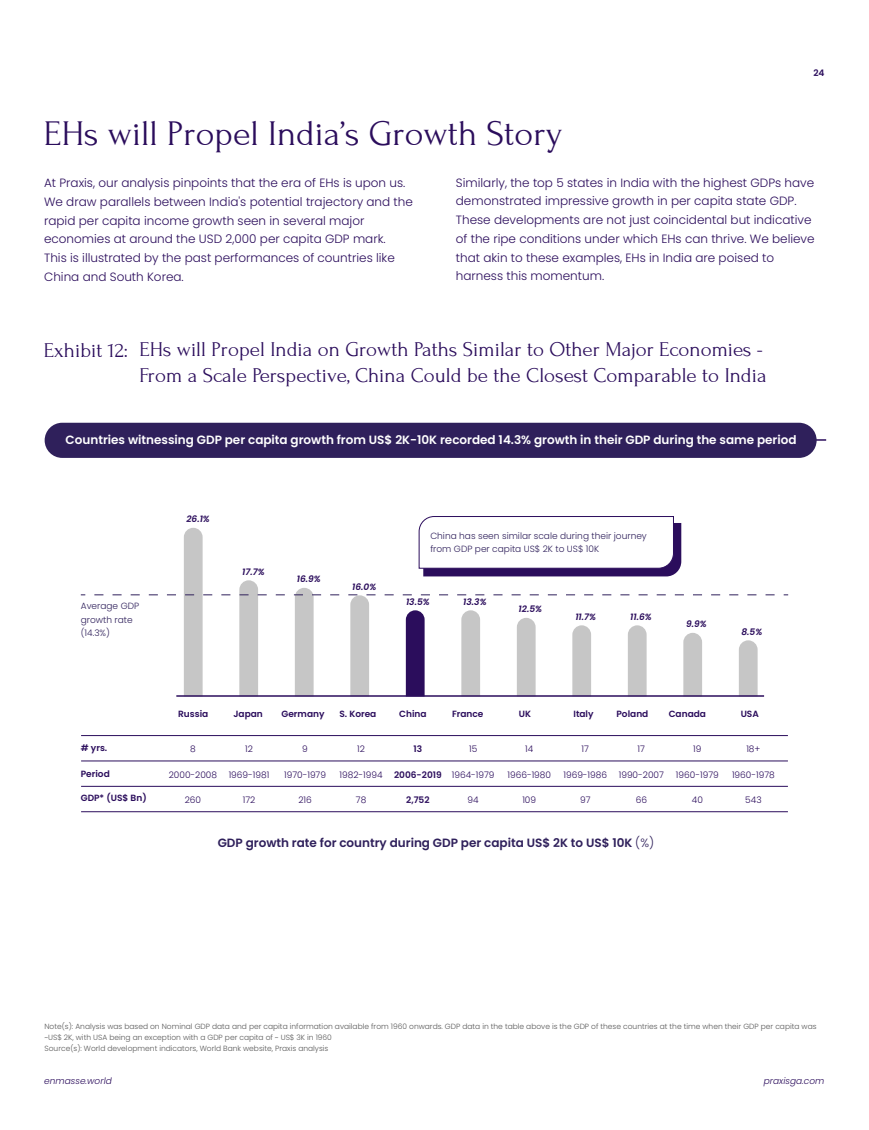
<style>
.page{position:relative;width:869px;height:1130px;background:#fff}
.page>*{position:absolute;margin:0;border:0;box-sizing:border-box;transform-origin:0 0}
.t1{font:36px "Forum";color:#2b0d5c}
.t2{font:21px/25.2px "Forum";color:#2b0d5c;text-align:right}
.t3{font:300 12px/18.8px "Poppins";color:#2b0d5c}
.t4{font:600 12px "Poppins";color:#fff}
.t5{font:600 12px "Poppins";color:#2f205b}
.t6{font:300 9px "Poppins";color:#2b0d5c}
.t7{font:300 9px/13.5px "Poppins";color:#2f205b}
.t8{font:600 9px "Poppins";color:#2b0d5c}
.t9{font:italic 600 9px "Poppins";color:#2b0d5c}
.t10{font:italic 300 9px "Poppins";color:#2b0d5c}
.t11{font:300 7.5px/10.5px "Poppins";color:#595959}
.s1{font-weight:300}
</style>
<div class="page">
<hr style="left:560px;top:439px;width:266px;height:2px;background:#2b0d5c">
<div style="left:45px;top:423px;width:771px;height:35px;background:#2f205b;border-radius:18px"></div>
<hr style="left:81px;top:735px;width:706px;height:1px;background:#2b0d5c">
<hr style="left:81px;top:760px;width:706px;height:1px;background:#2b0d5c">
<hr style="left:81px;top:786px;width:706px;height:1px;background:#2b0d5c">
<hr style="left:81px;top:811px;width:706px;height:1px;background:#2b0d5c">
<svg style="left:94px;top:516px;width:694px;height:180px"></svg>
<p class="t8" style="left:813px;top:67px;width:13px">24</p>
<h1 class="t1" style="left:44px;top:114px;width:520px">EHs will Propel India’s Growth Story</h1>
<p class="t3" style="left:44px;top:173px;width:370px">At Praxis, our analysis pinpoints that the era of EHs is upon us.<br>We draw parallels between India's potential trajectory and the rapid per capita income growth seen in several major economies at around the USD 2,000 per capita GDP mark.<br>This is illustrated by the past performances of countries like China and South Korea.</p>
<p class="t3" style="left:456px;top:173px;width:360px">Similarly, the top 5 states in India with the highest GDPs have demonstrated impressive growth in per capita state GDP.<br>These developments are not just coincidental but indicative of the ripe conditions under which EHs can thrive. We believe that akin to these examples, EHs in India are poised to harness this momentum.</p>
<h2 class="t2" style="left:44px;top:337px;width:724px">Exhibit 12: EHs will Propel India on Growth Paths Similar to Other Major Economies -<br>From a Scale Perspective, China Could be the Closest Comparable to India</h2>
<p class="t4" style="left:66px;top:433px;width:732px">Countries witnessing GDP per capita growth from US$ 2K-10K recorded 14.3% growth in their GDP during the same period</p>
<p class="t7" style="left:81px;top:599px;width:60px">Average GDP growth rate (14.3%)</p>
<p class="t9" style="left:186px;top:514px;width:25px">26.1%</p>
<p class="t9" style="left:242px;top:566px;width:24px">17.7%</p>
<p class="t9" style="left:297px;top:574px;width:25px">16.9%</p>
<p class="t9" style="left:352px;top:581px;width:26px">16.0%</p>
<p class="t7" style="left:430px;top:529px;width:218px">China has seen similar scale during their journey from GDP per capita US$ 2K to US$ 10K</p>
<p class="t9" style="left:406px;top:596px;width:25px">13.5%</p>
<p class="t9" style="left:463px;top:596px;width:25px">13.3%</p>
<p class="t9" style="left:518px;top:604px;width:25px">12.5%</p>
<p class="t9" style="left:575px;top:611px;width:22px">11.7%</p>
<p class="t9" style="left:630px;top:611px;width:23px">11.6%</p>
<p class="t9" style="left:686px;top:619px;width:22px">9.9%</p>
<p class="t9" style="left:741px;top:626px;width:22px">8.5%</p>
<p class="t8" style="left:81px;top:742px;width:28px"># yrs.</p>
<p class="t8" style="left:81px;top:768px;width:31px">Period</p>
<p class="t8" style="left:81px;top:793px;width:67px">GDP* (US$ Bn)</p>
<p class="t8" style="left:178px;top:708px;width:32px">Russia</p>
<p class="t8" style="left:233px;top:708px;width:31px">Japan</p>
<p class="t8" style="left:281px;top:708px;width:45px">Germany</p>
<p class="t8" style="left:339px;top:708px;width:38px">S. Korea</p>
<p class="t8" style="left:399px;top:708px;width:29px">China</p>
<p class="t8" style="left:452px;top:708px;width:33px">France</p>
<p class="t8" style="left:518px;top:708px;width:14px">UK</p>
<p class="t8" style="left:573px;top:708px;width:22px">Italy</p>
<p class="t8" style="left:616px;top:708px;width:33px">Poland</p>
<p class="t8" style="left:668px;top:708px;width:39px">Canada</p>
<p class="t8" style="left:740px;top:708px;width:20px">USA</p>
<p class="t6" style="left:190px;top:743px;width:7px">8</p>
<p class="t6" style="left:169px;top:769px;width:50px">2000-2008</p>
<p class="t6" style="left:185px;top:794px;width:18px">260</p>
<p class="t6" style="left:245px;top:743px;width:9px">12</p>
<p class="t6" style="left:229px;top:769px;width:42px">1969-1981</p>
<p class="t6" style="left:243px;top:794px;width:14px">172</p>
<p class="t6" style="left:302px;top:743px;width:7px">9</p>
<p class="t6" style="left:284px;top:769px;width:43px">1970-1979</p>
<p class="t6" style="left:298px;top:794px;width:15px">216</p>
<p class="t6" style="left:357px;top:743px;width:9px">12</p>
<p class="t6" style="left:339px;top:769px;width:45px">1982-1994</p>
<p class="t6" style="left:356px;top:794px;width:12px">78</p>
<p class="t8" style="left:413px;top:743px;width:10px">13</p>
<p class="t8" style="left:394px;top:769px;width:49px">2006-2019</p>
<p class="t8" style="left:406px;top:794px;width:25px">2,752</p>
<p class="t6" style="left:469px;top:743px;width:10px">15</p>
<p class="t6" style="left:452px;top:769px;width:44px">1964-1979</p>
<p class="t6" style="left:467px;top:794px;width:13px">94</p>
<p class="t6" style="left:525px;top:743px;width:10px">14</p>
<p class="t6" style="left:507px;top:769px;width:45px">1966-1980</p>
<p class="t6" style="left:522px;top:794px;width:15px">109</p>
<p class="t6" style="left:581px;top:743px;width:9px">17</p>
<p class="t6" style="left:563px;top:769px;width:45px">1969-1986</p>
<p class="t6" style="left:580px;top:794px;width:12px">97</p>
<p class="t6" style="left:637px;top:743px;width:9px">17</p>
<p class="t6" style="left:618px;top:769px;width:47px">1990-2007</p>
<p class="t6" style="left:635px;top:794px;width:13px">66</p>
<p class="t6" style="left:693px;top:743px;width:10px">19</p>
<p class="t6" style="left:676px;top:769px;width:44px">1960-1979</p>
<p class="t6" style="left:691px;top:794px;width:13px">40</p>
<p class="t6" style="left:746px;top:743px;width:16px">18+</p>
<p class="t6" style="left:732px;top:769px;width:44px">1960-1978</p>
<p class="t6" style="left:745px;top:794px;width:18px">543</p>
<p class="t5" style="left:218px;top:836px;width:438px">GDP growth rate for country during GDP per capita US$ 2K to US$ 10K <span class="s1">(%)</span></p>
<p class="t11" style="left:44px;top:1021px;width:773px">Note(s): Analysis was based on Nominal GDP data and per capita information available from 1960 onwards. GDP data in the table above is the GDP of these countries at the time when their GDP per capita was ~US$ 2K, with USA being an exception with a GDP per capita of ~ US$ 3K in 1960<br>Source(s): World development indicators, World Bank website, Praxis analysis</p>
<p class="t10" style="left:44px;top:1076px;width:69px">enmasse.world</p>
<p class="t10" style="left:763px;top:1076px;width:62px">praxisga.com</p>
</div>
